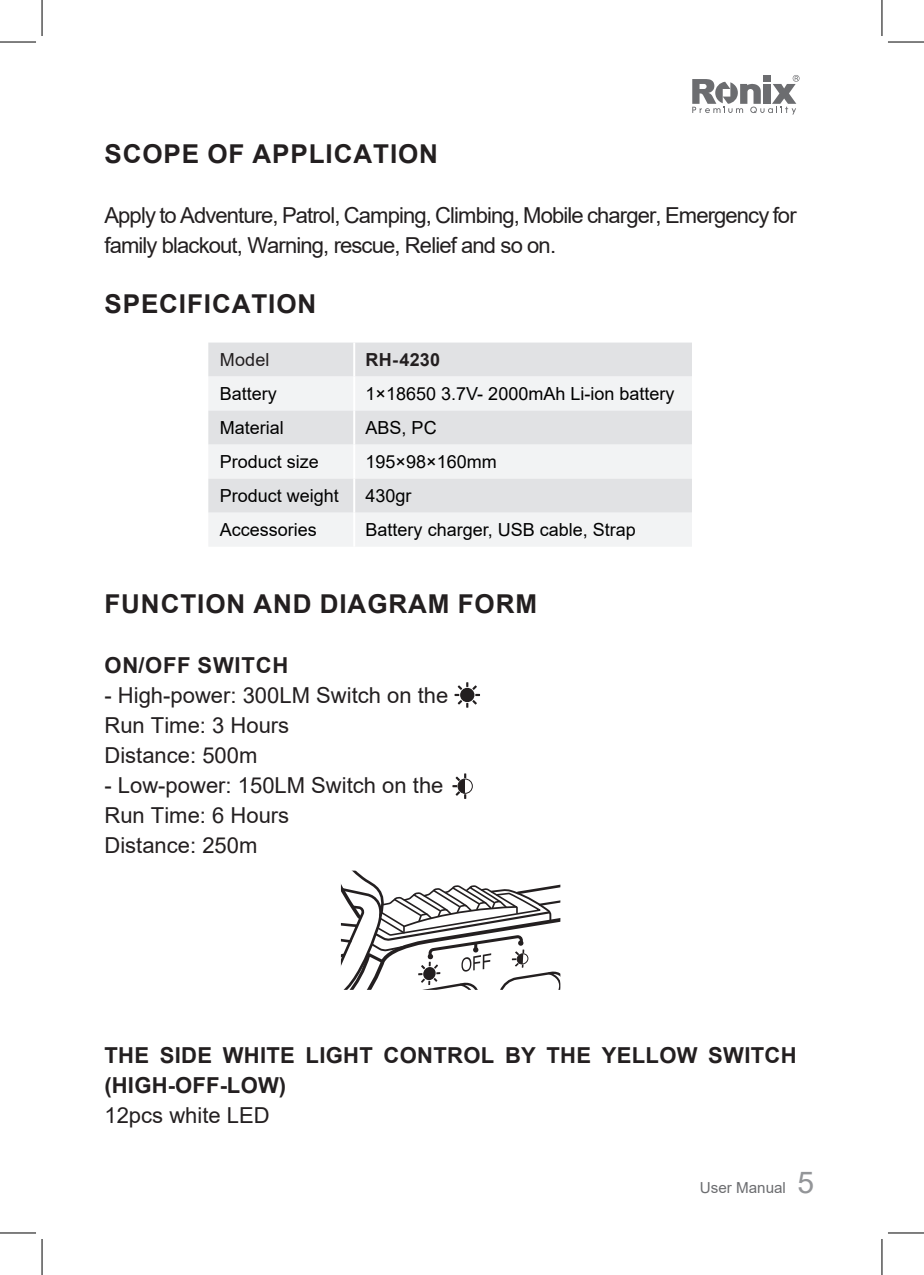
<style>
.page{position:relative;width:924px;height:1275px;background:#fff}
.page>*{position:absolute;margin:0;border:0;box-sizing:border-box;transform-origin:0 0}
.t1{font:700 26px "Arial";letter-spacing:.035em;color:#231f20}
.t2{font:22px/30px "Arial";color:#231f20}
.t3{font:22px/30px "Arial";letter-spacing:-.04em;color:#231f20}
.t4{font:700 22px/30px "Arial";letter-spacing:.015em;color:#231f20}
.t5{font:700 22px "Arial";letter-spacing:.035em;color:#231f20}
.t6{font:18px "Arial";color:#000}
.t7{font:700 18px "Arial";letter-spacing:.015em;color:#231f20}
.t8{font:18px "Arial";letter-spacing:.01em;color:#231f20}
.t9{font:15.2px "Arial";color:#6c6d70}
.s1{font-size:30px;color:#939598}
</style>
<div class="page">
<svg style="left:692px;top:75px;width:107px;height:40px"></svg>
<div style="left:762px;top:75px;width:8px;height:7px;background:#6c6d70"></div>
<svg style="left:208px;top:342px;width:483px;height:204px"></svg>
<hr style="left:353px;top:342px;width:2px;height:34px;background:#fff">
<hr style="left:353px;top:376px;width:2px;height:34px;background:#fff">
<hr style="left:353px;top:410px;width:2px;height:34px;background:#fff">
<hr style="left:353px;top:444px;width:2px;height:35px;background:#fff">
<hr style="left:353px;top:479px;width:2px;height:34px;background:#fff">
<hr style="left:353px;top:513px;width:2px;height:34px;background:#fff">
<svg style="left:454px;top:682px;width:26px;height:25px"></svg>
<svg style="left:452px;top:773px;width:14px;height:26px"></svg>
<div style="left:458px;top:779px;width:7px;height:14px;background:#231f20"></div>
<div style="left:457px;top:779px;width:15px;height:14px;border:1px solid #231f20;border-radius:50%"></div>
<svg style="left:341px;top:870px;width:219px;height:120px"></svg>
<hr style="left:0;top:42px;width:36px;height:1px;background:#000">
<hr style="left:887px;top:42px;width:36px;height:1px;background:#000">
<hr style="left:0;top:1232px;width:36px;height:1px;background:#000">
<hr style="left:887px;top:1232px;width:36px;height:1px;background:#000">
<hr style="left:42px;top:0;width:1px;height:36px;background:#000">
<hr style="left:42px;top:1239px;width:1px;height:36px;background:#000">
<hr style="left:881px;top:0;width:1px;height:36px;background:#000">
<hr style="left:881px;top:1239px;width:1px;height:36px;background:#000">
<h1 class="t1" style="left:104px;top:136px;width:335px">SCOPE OF APPLICATION</h1>
<p class="t3" style="left:104px;top:200px;width:693px">Apply to Adventure, Patrol, Camping, Climbing, Mobile charger, Emergency for family blackout, Warning, rescue, Relief and so on.</p>
<h1 class="t1" style="left:104px;top:286px;width:213px">SPECIFICATION</h1>
<p class="t8" style="left:219px;top:347px;width:51px">Model</p>
<p class="t7" style="left:365px;top:347px;width:76px">RH-4230</p>
<p class="t6" style="left:219px;top:381px;width:59px">Battery</p>
<p class="t6" style="left:365px;top:381px;width:310px">1×18650 3.7V- 2000mAh Li-ion battery</p>
<p class="t6" style="left:219px;top:415px;width:66px">Material</p>
<p class="t6" style="left:365px;top:415px;width:73px">ABS, PC</p>
<p class="t6" style="left:219px;top:449px;width:101px">Product size</p>
<p class="t6" style="left:365px;top:449px;width:133px">195×98×160mm</p>
<p class="t6" style="left:219px;top:483px;width:121px">Product weight</p>
<p class="t6" style="left:365px;top:483px;width:48px">430gr</p>
<p class="t6" style="left:219px;top:517px;width:99px">Accessories</p>
<p class="t6" style="left:365px;top:517px;width:272px">Battery charger, USB cable, Strap</p>
<h1 class="t1" style="left:104px;top:586px;width:434px">FUNCTION AND DIAGRAM FORM</h1>
<p class="t5" style="left:104px;top:650px;width:185px">ON/OFF SWITCH</p>
<p class="t2" style="left:104px;top:680px;width:345px">- High-power: 300LM Switch on the<br>Run Time: 3 Hours<br>Distance: 500m</p>
<p class="t2" style="left:104px;top:770px;width:340px">- Low-power: 150LM Switch on the<br>Run Time: 6 Hours<br>Distance: 250m</p>
<p class="t4" style="left:104px;top:1040px;width:693px">THE SIDE WHITE LIGHT CONTROL BY THE YELLOW SWITCH (HIGH-OFF-LOW)</p>
<p class="t2" style="left:104px;top:1100px;width:167px">12pcs white LED</p>
<p class="t9" style="left:699px;top:1177px;width:116px">User Manual <span class="s1">5</span></p>
</div>
